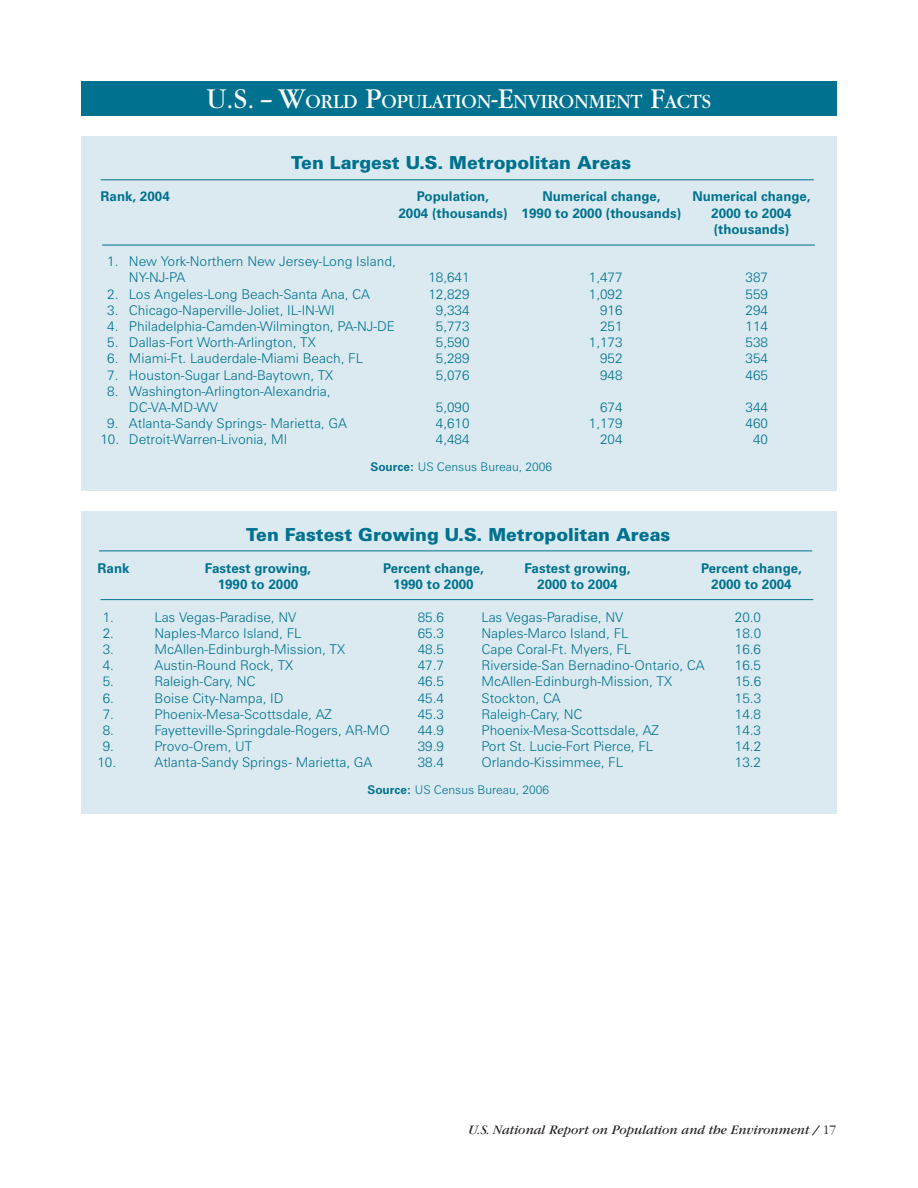
<style>
.page{position:relative;width:918px;height:1188px;background:#fff}
.page>*{position:absolute;margin:0;border:0;box-sizing:border-box;transform-origin:0 0}
.t1{font:21px "Garamond";color:#fff}
.t2{font:900 18px "Zurich BT";color:#00718e}
.t3{font:300 13.5px/16.2px "Zurich BT";color:#00718e}
.t4{font:700 13.5px/16.2px "Zurich BT";color:#00718e}
.t5{font:italic 13.5px "Garamond";color:#231f20}
.t6{font:300 12px "Zurich BT";color:#00718e}
.s1{font-size:30px}
.s2{font-weight:700}
.s3{font-weight:300;font-style:normal}
</style>
<div class="page">
<div style="left:81px;top:81px;width:756px;height:35px;background:#00718e"></div>
<div style="left:81px;top:512px;width:756px;height:302px;background:#daeaf0"></div>
<div style="left:81px;top:136px;width:756px;height:355px;background:#daeaf0"></div>
<hr style="left:101px;top:179px;width:713px;height:1px;background:#00718e">
<hr style="left:102px;top:245px;width:713px;height:1px;background:#00718e">
<hr style="left:99px;top:550px;width:713px;height:1px;background:#00718e">
<hr style="left:100px;top:599px;width:713px;height:1px;background:#00718e">
<h1 class="t1" style="left:207px;top:95px;width:506px"><span class="s1">U.S. – W</span>ORLD <span class="s1">P</span>OPULATION<span class="s1">-E</span>NVIRONMENT <span class="s1">F</span>ACTS</h1>
<h2 class="t2" style="left:291px;top:156px;width:342px">Ten Largest U.S. Metropolitan Areas</h2>
<p class="t4" style="left:100px;top:190px;width:71px">Rank, 2004</p>
<p class="t4" style="left:417px;top:190px;width:74px">Population,</p>
<p class="t4" style="left:542px;top:190px;width:120px">Numerical change,</p>
<p class="t4" style="left:692px;top:190px;width:120px">Numerical change,</p>
<p class="t4" style="left:399px;top:206px;width:284px">2004 (thousands) 1990 to 2000 (thousands)</p>
<p class="t4" style="left:711px;top:206px;width:82px">2000 to 2004 (thousands)</p>
<p class="t3" style="left:129px;top:254px;width:268px;text-indent:-22px">1. New York-Northern New Jersey-Long Island,<br>NY-NJ-PA</p>
<p class="t3" style="left:428px;top:271px;width:43px">18,641</p>
<p class="t3" style="left:589px;top:271px;width:35px">1,477</p>
<p class="t3" style="left:746px;top:271px;width:24px">387</p>
<p class="t3" style="left:107px;top:287px;width:264px">2. Los Angeles-Long Beach-Santa Ana, CA</p>
<p class="t3" style="left:428px;top:287px;width:43px">12,829</p>
<p class="t3" style="left:589px;top:287px;width:35px">1,092</p>
<p class="t3" style="left:746px;top:287px;width:24px">559</p>
<p class="t3" style="left:107px;top:303px;width:229px">3. Chicago-Naperville-Joliet, IL-IN-WI</p>
<p class="t3" style="left:436px;top:303px;width:35px">9,334</p>
<p class="t3" style="left:600px;top:303px;width:24px">916</p>
<p class="t3" style="left:746px;top:303px;width:24px">294</p>
<p class="t3" style="left:107px;top:319px;width:289px">4. Philadelphia-Camden-Wilmington, PA-NJ-DE</p>
<p class="t3" style="left:436px;top:319px;width:35px">5,773</p>
<p class="t3" style="left:600px;top:319px;width:24px">251</p>
<p class="t3" style="left:746px;top:319px;width:24px">114</p>
<p class="t3" style="left:107px;top:335px;width:210px">5. Dallas-Fort Worth-Arlington, TX</p>
<p class="t3" style="left:436px;top:335px;width:35px">5,590</p>
<p class="t3" style="left:589px;top:335px;width:35px">1,173</p>
<p class="t3" style="left:746px;top:335px;width:24px">538</p>
<p class="t3" style="left:107px;top:352px;width:257px">6. Miami-Ft. Lauderdale-Miami Beach, FL</p>
<p class="t3" style="left:436px;top:352px;width:35px">5,289</p>
<p class="t3" style="left:600px;top:352px;width:24px">952</p>
<p class="t3" style="left:746px;top:352px;width:24px">354</p>
<p class="t3" style="left:107px;top:368px;width:228px">7. Houston-Sugar Land-Baytown, TX</p>
<p class="t3" style="left:436px;top:368px;width:35px">5,076</p>
<p class="t3" style="left:600px;top:368px;width:24px">948</p>
<p class="t3" style="left:746px;top:368px;width:24px">465</p>
<p class="t3" style="left:129px;top:384px;width:203px;text-indent:-22px">8. Washington-Arlington-Alexandria,<br>DC-VA-MD-WV</p>
<p class="t3" style="left:436px;top:400px;width:35px">5,090</p>
<p class="t3" style="left:600px;top:400px;width:24px">674</p>
<p class="t3" style="left:746px;top:400px;width:24px">344</p>
<p class="t3" style="left:107px;top:416px;width:241px">9. Atlanta-Sandy Springs- Marietta, GA</p>
<p class="t3" style="left:436px;top:416px;width:35px">4,610</p>
<p class="t3" style="left:589px;top:416px;width:35px">1,179</p>
<p class="t3" style="left:746px;top:416px;width:24px">460</p>
<p class="t3" style="left:100px;top:433px;width:188px">10. Detroit-Warren-Livonia, MI</p>
<p class="t3" style="left:436px;top:433px;width:35px">4,484</p>
<p class="t3" style="left:600px;top:433px;width:24px">204</p>
<p class="t3" style="left:753px;top:433px;width:16px">40</p>
<p class="t6" style="left:370px;top:462px;width:183px"><span class="s2">Source:</span> US Census Bureau, 2006</p>
<h2 class="t2" style="left:246px;top:528px;width:426px">Ten Fastest Growing U.S. Metropolitan Areas</h2>
<p class="t4" style="left:97px;top:561px;width:34px">Rank</p>
<p class="t4" style="left:205px;top:561px;width:108px">Fastest growing,</p>
<p class="t4" style="left:383px;top:561px;width:102px">Percent change,</p>
<p class="t4" style="left:524px;top:561px;width:108px">Fastest growing,</p>
<p class="t4" style="left:701px;top:561px;width:102px">Percent change,</p>
<p class="t4" style="left:218px;top:577px;width:82px">1990 to 2000</p>
<p class="t4" style="left:393px;top:577px;width:82px">1990 to 2000</p>
<p class="t4" style="left:537px;top:577px;width:82px">2000 to 2004</p>
<p class="t4" style="left:711px;top:577px;width:82px">2000 to 2004</p>
<p class="t3" style="left:103px;top:610px;width:13px">1.</p>
<p class="t3" style="left:154px;top:610px;width:143px">Las Vegas-Paradise, NV</p>
<p class="t3" style="left:418px;top:610px;width:28px">85.6</p>
<p class="t3" style="left:481px;top:610px;width:143px">Las Vegas-Paradise, NV</p>
<p class="t3" style="left:735px;top:610px;width:28px">20.0</p>
<p class="t3" style="left:103px;top:626px;width:13px">2.</p>
<p class="t3" style="left:154px;top:626px;width:149px">Naples-Marco Island, FL</p>
<p class="t3" style="left:418px;top:626px;width:28px">65.3</p>
<p class="t3" style="left:481px;top:626px;width:149px">Naples-Marco Island, FL</p>
<p class="t3" style="left:735px;top:626px;width:28px">18.0</p>
<p class="t3" style="left:103px;top:642px;width:13px">3.</p>
<p class="t3" style="left:154px;top:642px;width:192px">McAllen-Edinburgh-Mission, TX</p>
<p class="t3" style="left:418px;top:642px;width:28px">48.5</p>
<p class="t3" style="left:481px;top:642px;width:151px">Cape Coral-Ft. Myers, FL</p>
<p class="t3" style="left:735px;top:642px;width:28px">16.6</p>
<p class="t3" style="left:103px;top:659px;width:13px">4.</p>
<p class="t3" style="left:154px;top:659px;width:140px">Austin-Round Rock, TX</p>
<p class="t3" style="left:418px;top:659px;width:28px">47.7</p>
<p class="t3" style="left:481px;top:659px;width:225px">Riverside-San Bernadino-Ontario, CA</p>
<p class="t3" style="left:735px;top:659px;width:28px">16.5</p>
<p class="t3" style="left:103px;top:675px;width:13px">5.</p>
<p class="t3" style="left:154px;top:675px;width:102px">Raleigh-Cary, NC</p>
<p class="t3" style="left:418px;top:675px;width:28px">46.5</p>
<p class="t3" style="left:481px;top:675px;width:192px">McAllen-Edinburgh-Mission, TX</p>
<p class="t3" style="left:735px;top:675px;width:28px">15.6</p>
<p class="t3" style="left:103px;top:691px;width:13px">6.</p>
<p class="t3" style="left:154px;top:691px;width:130px">Boise City-Nampa, ID</p>
<p class="t3" style="left:418px;top:691px;width:28px">45.4</p>
<p class="t3" style="left:481px;top:691px;width:81px">Stockton, CA</p>
<p class="t3" style="left:735px;top:691px;width:28px">15.3</p>
<p class="t3" style="left:103px;top:707px;width:13px">7.</p>
<p class="t3" style="left:154px;top:707px;width:179px">Phoenix-Mesa-Scottsdale, AZ</p>
<p class="t3" style="left:418px;top:707px;width:28px">45.3</p>
<p class="t3" style="left:481px;top:707px;width:102px">Raleigh-Cary, NC</p>
<p class="t3" style="left:735px;top:707px;width:28px">14.8</p>
<p class="t3" style="left:103px;top:723px;width:13px">8.</p>
<p class="t3" style="left:154px;top:723px;width:237px">Fayetteville-Springdale-Rogers, AR-MO</p>
<p class="t3" style="left:418px;top:723px;width:28px">44.9</p>
<p class="t3" style="left:481px;top:723px;width:179px">Phoenix-Mesa-Scottsdale, AZ</p>
<p class="t3" style="left:735px;top:723px;width:28px">14.3</p>
<p class="t3" style="left:103px;top:740px;width:13px">9.</p>
<p class="t3" style="left:154px;top:740px;width:99px">Provo-Orem, UT</p>
<p class="t3" style="left:418px;top:740px;width:28px">39.9</p>
<p class="t3" style="left:481px;top:740px;width:173px">Port St. Lucie-Fort Pierce, FL</p>
<p class="t3" style="left:735px;top:740px;width:28px">14.2</p>
<p class="t3" style="left:97px;top:756px;width:20px">10.</p>
<p class="t3" style="left:154px;top:756px;width:220px">Atlanta-Sandy Springs- Marietta, GA</p>
<p class="t3" style="left:418px;top:756px;width:28px">38.4</p>
<p class="t3" style="left:481px;top:756px;width:143px">Orlando-Kissimmee, FL</p>
<p class="t3" style="left:735px;top:756px;width:28px">13.2</p>
<p class="t6" style="left:367px;top:785px;width:183px"><span class="s2">Source:</span> US Census Bureau, 2006</p>
<p class="t5" style="left:468px;top:1125px;width:370px">U.S. National Report on Population and the Environment / <span class="s3">17</span></p>
</div>
